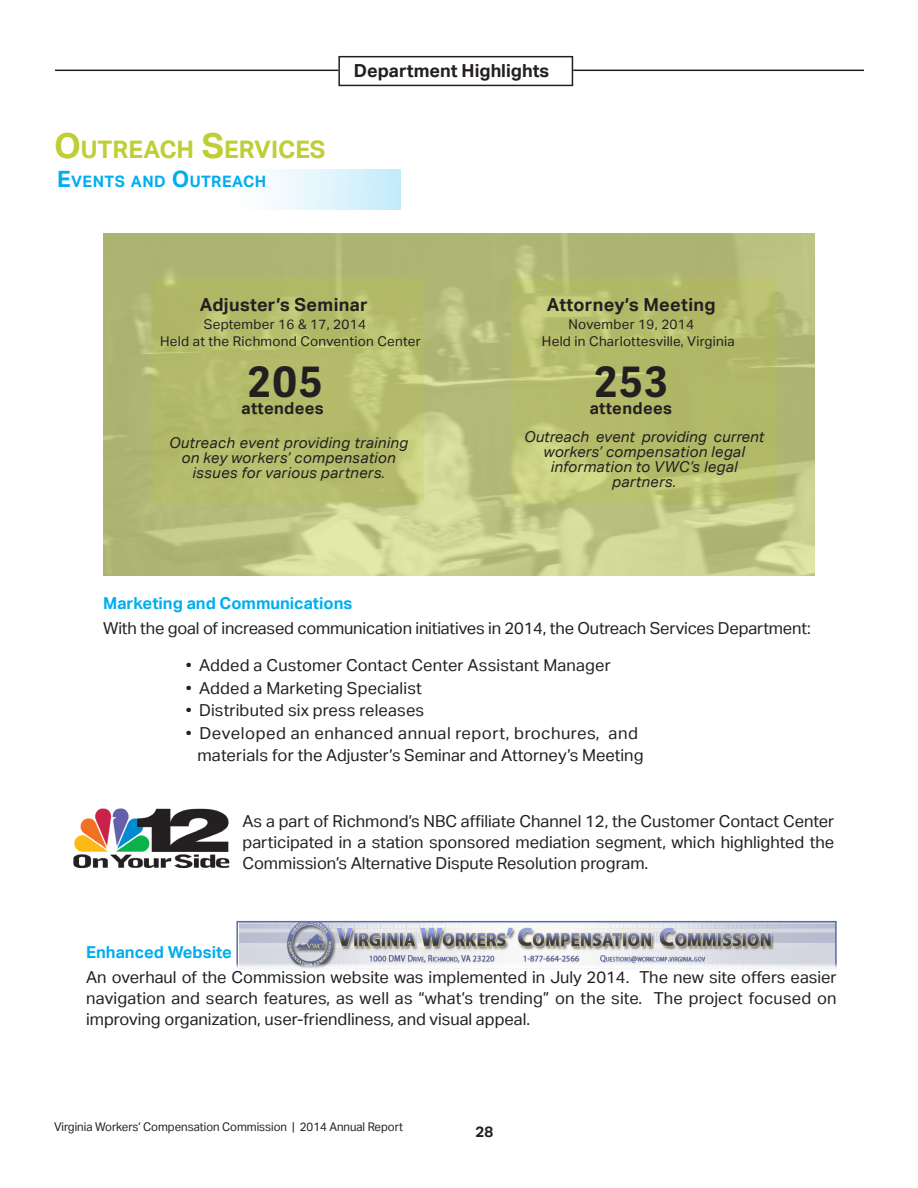
<style>
.page{position:relative;width:918px;height:1188px;background:#fff}
.page>*{position:absolute;margin:0;border:0;box-sizing:border-box;transform-origin:0 0}
.t1{font:700 42px "Adelle Sans";color:#231f20}
.t2{font:700 24.15px "Aktiv Grotesk";color:#c0ce35}
.t3{font:700 18px "Aktiv Grotesk";letter-spacing:.015em;color:#231f20}
.t4{font:16.5px/21px "Aktiv Grotesk";color:#231f20}
.t5{font:16.5px "Aktiv Grotesk";letter-spacing:.03em;color:#231f20}
.t6{font:700 16.5px "Aktiv Grotesk";color:#00aeef}
.t7{font:700 16.5px "Aktiv Grotesk";letter-spacing:.02em;color:#231f20}
.t8{font:700 15.75px "Aktiv Grotesk";letter-spacing:.03em;color:#00aeef}
.t9{font:italic 15px/15.1px "Aktiv Grotesk";letter-spacing:.02em;color:#231f20;text-align:center}
.t10{font:700 15px "Aktiv Grotesk";color:#231f20}
.t11{font:13.5px "Aktiv Grotesk";letter-spacing:.02em;color:#231f20}
.t12{font:12px "Aktiv Grotesk";color:#231f20;scale:.95 1}
.s1{font-size:34.5px}
.s2{font-size:22.5px}
</style>
<div class="page">
<img style="left:103px;top:233px;width:712px;height:342px">
<img style="left:240px;top:924px;width:594px;height:43px">
<div style="left:236px;top:921px;width:601px;height:49px;border:2px solid #253f8e"></div>
<svg style="left:511px;top:277px;width:266px;height:224px;background:#b5be6c"></svg>
<svg style="left:154px;top:277px;width:269px;height:224px;background:#b4bd6b"></svg>
<div style="left:227px;top:170px;width:173px;height:40px;background:linear-gradient(to right,#fff,#c5ecfb)"></div>
<hr style="left:573px;top:70px;width:291px;height:1px;background:#231f20">
<hr style="left:55px;top:70px;width:283px;height:1px;background:#231f20">
<div style="left:338px;top:56px;width:235px;height:30px;border:2px solid #231f20"></div>
<img style="left:73px;top:808px;width:157px;height:60px">
<p class="t2" style="left:54px;top:135px;width:273px"><span class="s1">O</span>UTREACH <span class="s1">S</span>ERVICES</p>
<p class="t8" style="left:57px;top:171px;width:211px"><span class="s2">E</span>VENTS AND <span class="s2">O</span>UTREACH</p>
<p class="t3" style="left:354px;top:59px;width:197px">Department Highlights</p>
<p class="t3" style="left:200px;top:294px;width:169px">Adjuster’s Seminar</p>
<p class="t3" style="left:547px;top:294px;width:170px">Attorney’s Meeting</p>
<p class="t11" style="left:204px;top:316px;width:164px">September 16 &amp; 17, 2014</p>
<p class="t11" style="left:569px;top:316px;width:127px">November 19, 2014</p>
<p class="t11" style="left:160px;top:334px;width:262px">Held at the Richmond Convention Center</p>
<p class="t11" style="left:542px;top:334px;width:194px">Held in Charlottesville, Virginia</p>
<p class="t1" style="left:248px;top:351px;width:77px">205</p>
<p class="t1" style="left:595px;top:351px;width:75px">253</p>
<p class="t7" style="left:241px;top:398px;width:84px">attendees</p>
<p class="t7" style="left:590px;top:398px;width:84px">attendees</p>
<p class="t9" style="left:169px;top:435px;width:241px">Outreach event providing training on key workers’ compensation</p>
<p class="t9" style="left:192px;top:465px;width:194px">issues for various partners.</p>
<p class="t6" style="left:103px;top:593px;width:251px">Marketing and Communications</p>
<p class="t9" style="left:524px;top:429px;width:242px">Outreach event providing current workers’ compensation legal</p>
<p class="t9" style="left:551px;top:459px;width:188px">information to VWC’s legal</p>
<p class="t9" style="left:612px;top:474px;width:66px">partners.</p>
<p class="t4" style="left:103px;top:618px;width:709px">With the goal of increased communication initiatives in 2014, the Outreach Services Department:</p>
<p class="t4" style="left:186px;top:655px;width:426px">• Added a Customer Contact Center Assistant Manager</p>
<p class="t4" style="left:186px;top:677px;width:238px">• Added a Marketing Specialist</p>
<p class="t4" style="left:186px;top:700px;width:240px">• Distributed six press releases</p>
<p class="t5" style="left:186px;top:723px;width:454px">• Developed an enhanced annual report, brochures, and</p>
<p class="t4" style="left:197px;top:745px;width:448px">materials for the Adjuster’s Seminar and Attorney’s Meeting</p>
<p class="t4" style="left:242px;top:810px;width:593px">As a part of Richmond’s NBC affiliate Channel 12, the Customer Contact Center participated in a station sponsored mediation segment, which highlighted the</p>
<p class="t4" style="left:242px;top:852px;width:407px">Commission’s Alternative Dispute Resolution program.</p>
<p class="t6" style="left:86px;top:942px;width:147px">Enhanced Website</p>
<p class="t4" style="left:86px;top:966px;width:752px">An overhaul of the Commission website was implemented in July 2014. The new site offers easier</p>
<p class="t4" style="left:86px;top:987px;width:752px">navigation and search features, as well as “what’s trending” on the site. The project focused on</p>
<p class="t4" style="left:86px;top:1008px;width:446px">improving organization, user-friendliness, and visual appeal.</p>
<p class="t12" style="left:54px;top:1120px;width:369px">Virginia Workers’ Compensation Commission | 2014 Annual Report</p>
<p class="t10" style="left:476px;top:1122px;width:19px">28</p>
</div>
